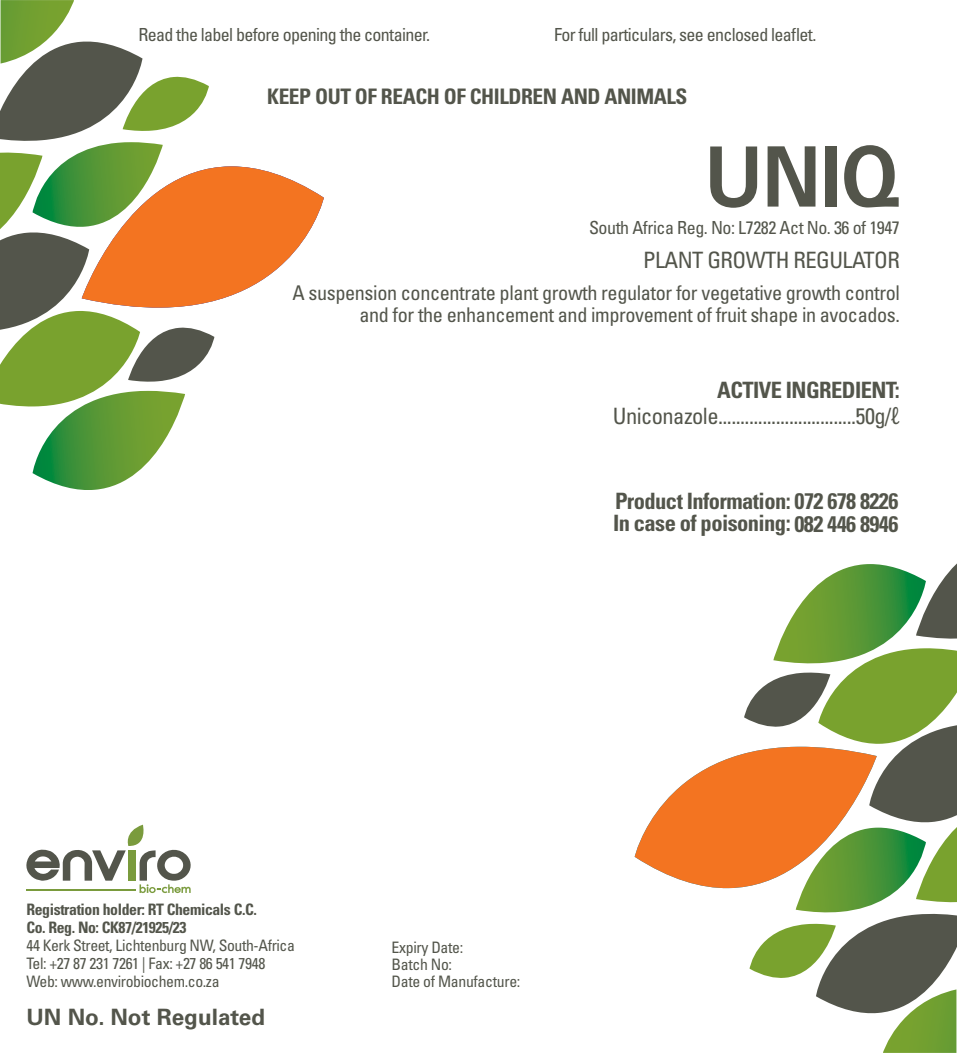
<style>
.page{position:relative;width:957px;height:1053px;background:#fff}
.page>*{position:absolute;margin:0;border:0;box-sizing:border-box;transform-origin:0 0}
.PRODUCT_NAME{font:700 83.25px "Univers LT Std";color:#53554b;scale:.9 1}
.CONTACT_DETAILS{font:700 condensed 22.5px "Univers LT Std";letter-spacing:-.03em;color:#53554b}
.CONTACT_DETAILS-2{font:condensed 22.5px "Univers LT Std";letter-spacing:-.025em;color:#53554b}
.UN_NUMBER___NETT_VOL{font:700 22.5px "Univers LT Std";color:#53554b}
.ACTIVE_INGREDIENTS{font:700 condensed 21.38px "Univers LT Std";letter-spacing:-.02em;color:#53554b}
.ACTIVE_INGREDIENTS-2{font:condensed 20.25px/21.4px "Univers LT Std";letter-spacing:-.02em;color:#53554b;text-align:right}
.FOOTER_DETAILS{font:condensed 18px "Univers LT Std";letter-spacing:-.035em;color:#53554b}
.CONTACT_DETAILS-3{font:condensed 18px "Univers LT Std";letter-spacing:-.025em;color:#53554b}
.CONTACT_DETAILS-4{font:condensed 15.75px "Univers LT Std";letter-spacing:-.025em;color:#53554b}
.REGISTRATION_HOLDER{font:700 condensed 15.75px "Univers LT Std";letter-spacing:-.025em;color:#53554b}
.ACTIVE_INGREDIENTS-3{font:condensed 15.75px "Univers LT Std";letter-spacing:-.02em;color:#53554b}
</style>
<div class="page">
<svg style="left:634px;top:564px;width:322px;height:488px"></svg>
<svg style="left:1px;top:0;width:323px;height:490px"></svg>
<svg style="left:26px;top:824px;width:165px;height:69px"></svg>
<p class="FOOTER_DETAILS" style="left:138px;top:23px;width:293px">Read the label before opening the container.</p>
<p class="FOOTER_DETAILS" style="left:554px;top:23px;width:264px">For full particulars, see enclosed leaflet.</p>
<p class="ACTIVE_INGREDIENTS" style="left:267px;top:84px;width:422px">KEEP OUT OF REACH OF CHILDREN AND ANIMALS</p>
<p class="PRODUCT_NAME" style="left:705px;top:128px;width:218px">UNIQ</p>
<p class="CONTACT_DETAILS-3" style="left:589px;top:216px;width:312px">South Africa Reg. No: L7282 Act No. 36 of 1947</p>
<p class="CONTACT_DETAILS-2" style="left:643px;top:246px;width:258px">PLANT GROWTH REGULATOR</p>
<p class="ACTIVE_INGREDIENTS-2" style="left:292px;top:282px;width:609px">A suspension concentrate plant growth regulator for vegetative growth control and for the enhancement and improvement of fruit shape in avocados.</p>
<p class="CONTACT_DETAILS" style="left:717px;top:376px;width:184px">ACTIVE INGREDIENT:</p>
<p class="CONTACT_DETAILS-2" style="left:613px;top:401px;width:288px">Uniconazole...............................50g/ℓ</p>
<p class="CONTACT_DETAILS" style="left:615px;top:487px;width:285px">Product Information: 072 678 8226</p>
<p class="CONTACT_DETAILS" style="left:613px;top:509px;width:287px">In case of poisoning: 082 446 8946</p>
<p class="REGISTRATION_HOLDER" style="left:26px;top:899px;width:232px">Registration holder: RT Chemicals C.C.</p>
<p class="REGISTRATION_HOLDER" style="left:26px;top:917px;width:161px">Co. Reg. No: CK87/21925/23</p>
<p class="CONTACT_DETAILS-4" style="left:26px;top:935px;width:270px">44 Kerk Street, Lichtenburg NW, South-Africa</p>
<p class="CONTACT_DETAILS-4" style="left:26px;top:953px;width:240px">Tel: +27 87 231 7261 | Fax: +27 86 541 7948</p>
<p class="CONTACT_DETAILS-4" style="left:26px;top:971px;width:195px">Web: www.envirobiochem.co.za</p>
<p class="UN_NUMBER___NETT_VOL" style="left:26px;top:1003px;width:240px">UN No. Not Regulated</p>
<p class="ACTIVE_INGREDIENTS-3" style="left:391px;top:937px;width:73px">Expiry Date:</p>
<p class="ACTIVE_INGREDIENTS-3" style="left:391px;top:954px;width:62px">Batch No:</p>
<p class="ACTIVE_INGREDIENTS-3" style="left:391px;top:971px;width:130px">Date of Manufacture:</p>
</div>
